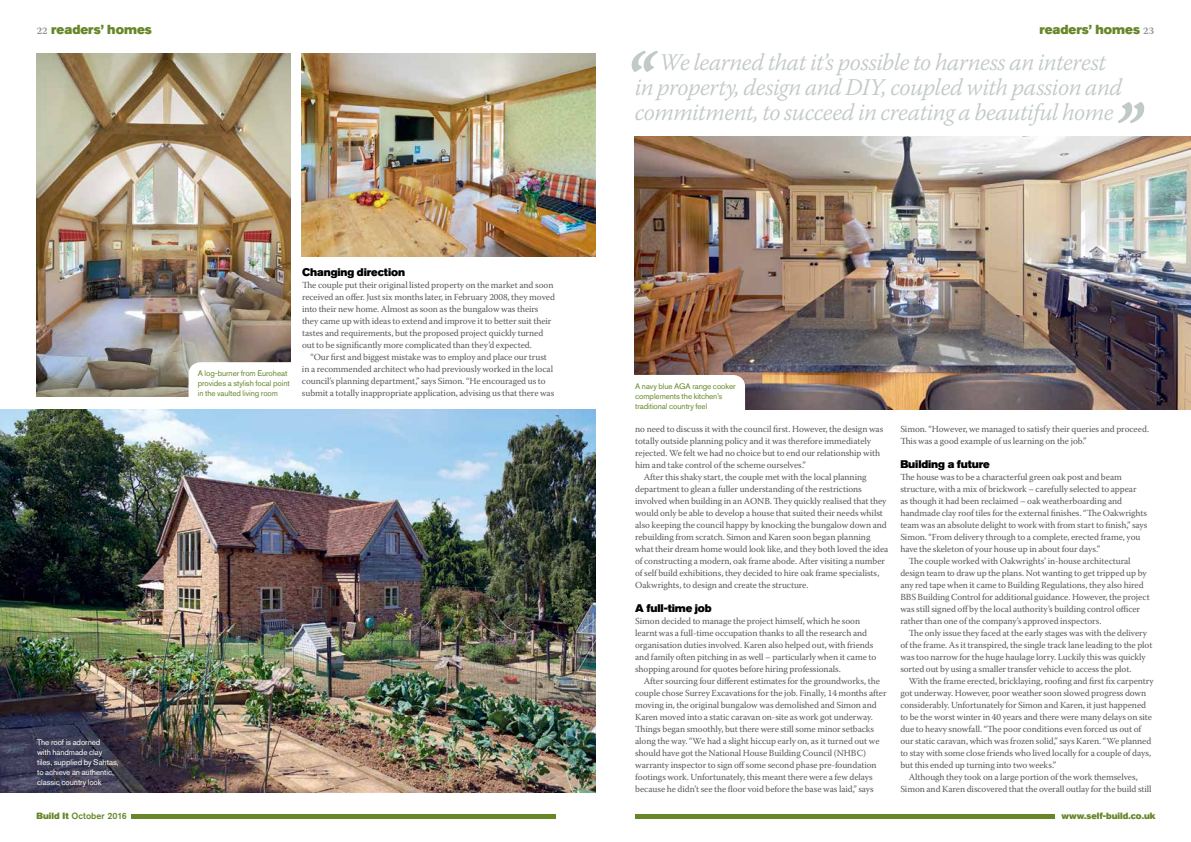
<style>
.page{position:relative;width:1191px;height:842px;background:#fff}
.page>*{position:absolute;margin:0;border:0;box-sizing:border-box;transform-origin:0 0}
.t1{font:italic 700 72px "Warnock Pro";color:#c2cac5}
.t2{font:italic 300 23.9px/24.8px "Warnock Pro";letter-spacing:-.02em;color:#c2cac5;text-align:center}
.t3{font:13px "Akzidenz Grotesk Std Super";color:#668728}
.t4{font:11px "Akzidenz Grotesk Std Super";letter-spacing:-.01em;color:#000}
.t5{font:9.2px/12px "Warnock Pro";letter-spacing:-.01em;color:#58595b}
.t6{font:9px "Akzidenz Grotesk Std Super";color:#668728}
.t7{font:500 9px "Akzidenz Grotesk Std";color:#668728}
.t8{font:8px/10px "Akzidenz Grotesk Std";letter-spacing:-.01em;color:#668728}
.t9{font:8px/10px "Akzidenz Grotesk Std";letter-spacing:-.01em;color:#fff}
.s1{font-family:"Warnock Pro";font-weight:700;font-size:10px;color:#939598}
.s2{font-family:"Akzidenz Grotesk Std Super";font-weight:400}
</style>
<div class="page">
<img style="left:635px;top:137px;width:556px;height:273px">
<img style="left:302px;top:54px;width:293px;height:202px">
<img style="left:37px;top:54px;width:254px;height:342px">
<img style="left:0;top:410px;width:595px;height:382px">
<hr style="left:635px;top:815px;width:419px;height:4px;background:#668728">
<hr style="left:131px;top:815px;width:425px;height:4px;background:#668728">
<svg style="left:189px;top:362px;width:102px;height:34px"></svg>
<svg style="left:635px;top:375px;width:110px;height:35px"></svg>
<p class="t3" style="left:37px;top:22px;width:117px"><span class="s1">22</span> readers’ homes</p>
<p class="t3" style="left:1039px;top:22px;width:116px">readers’ homes <span class="s1">23</span></p>
<p class="t8" style="left:198px;top:368px;width:93px">A log-burner from Euroheat provides a stylish focal point in the vaulted living room</p>
<p class="t4" style="left:302px;top:266px;width:105px">Changing direction</p>
<p class="t5" style="left:302px;top:279px;width:253px">The couple put their original listed property on the market and soon</p>
<p class="t5" style="left:302px;top:291px;width:255px">received an offer. Just six months later, in February 2008, they moved</p>
<p class="t5" style="left:302px;top:303px;width:238px">into their new home. Almost as soon as the bungalow was theirs</p>
<p class="t5" style="left:302px;top:315px;width:251px">they came up with ideas to extend and improve it to better suit their</p>
<p class="t5" style="left:302px;top:327px;width:243px">tastes and requirements, but the proposed project quickly turned</p>
<p class="t5" style="left:302px;top:339px;width:231px">out to be significantly more complicated than they’d expected.</p>
<p class="t5" style="left:310px;top:351px;width:238px">“Our first and biggest mistake was to employ and place our trust</p>
<p class="t5" style="left:302px;top:363px;width:252px">in a recommended architect who had previously worked in the local</p>
<p class="t5" style="left:302px;top:375px;width:245px">council’s planning department,” says Simon. “He encouraged us to</p>
<p class="t5" style="left:302px;top:387px;width:254px">submit a totally inappropriate application, advising us that there was</p>
<p class="t9" style="left:37px;top:737px;width:83px">The roof is adorned<br>with handmade clay tiles, supplied by Sahtas, to achieve an authentic, classic country look</p>
<p class="t7" style="left:37px;top:810px;width:92px"><span class="s2">Build It</span> October 2016</p>
<p class="t1" style="left:623px;top:33px;width:31px">‘‘</p>
<p class="t2" style="left:634px;top:49px;width:489px">We learned that it’s possible to harness an interest<br>in property, design and DIY, coupled with passion and commitment, to succeed in creating a beautiful home</p>
<p class="t1" style="left:1111px;top:85px;width:31px">’’</p>
<p class="t8" style="left:635px;top:382px;width:102px">A navy blue AGA range cooker complements the kitchen’s traditional country feel</p>
<p class="t5" style="left:635px;top:423px;width:250px">no need to discuss it with the council first. However, the design was</p>
<p class="t5" style="left:635px;top:435px;width:237px">totally outside planning policy and it was therefore immediately</p>
<p class="t5" style="left:635px;top:447px;width:246px">rejected. We felt we had no choice but to end our relationship with</p>
<p class="t5" style="left:635px;top:459px;width:172px">him and take control of the scheme ourselves.”</p>
<p class="t5" style="left:643px;top:471px;width:224px">After this shaky start, the couple met with the local planning</p>
<p class="t5" style="left:635px;top:483px;width:228px">department to glean a fuller understanding of the restrictions</p>
<p class="t5" style="left:635px;top:495px;width:253px">involved when building in an AONB. They quickly realised that they</p>
<p class="t5" style="left:635px;top:507px;width:249px">would only be able to develop a house that suited their needs whilst</p>
<p class="t5" style="left:635px;top:519px;width:253px">also keeping the council happy by knocking the bungalow down and</p>
<p class="t5" style="left:635px;top:531px;width:237px">rebuilding from scratch. Simon and Karen soon began planning</p>
<p class="t5" style="left:635px;top:543px;width:255px">what their dream home would look like, and they both loved the idea</p>
<p class="t5" style="left:635px;top:555px;width:251px">of constructing a modern, oak frame abode. After visiting a number</p>
<p class="t5" style="left:635px;top:567px;width:246px">of self build exhibitions, they decided to hire oak frame specialists,</p>
<p class="t5" style="left:635px;top:579px;width:175px">Oakwrights, to design and create the structure.</p>
<p class="t4" style="left:635px;top:602px;width:78px">A full-time job</p>
<p class="t5" style="left:635px;top:615px;width:226px">Simon decided to manage the project himself, which he soon</p>
<p class="t5" style="left:635px;top:627px;width:233px">learnt was a full-time occupation thanks to all the research and</p>
<p class="t5" style="left:635px;top:639px;width:240px">organisation duties involved. Karen also helped out, with friends</p>
<p class="t5" style="left:635px;top:651px;width:242px">and family often pitching in as well – particularly when it came to</p>
<p class="t5" style="left:635px;top:663px;width:207px">shopping around for quotes before hiring professionals.</p>
<p class="t5" style="left:643px;top:675px;width:238px">After sourcing four different estimates for the groundworks, the</p>
<p class="t5" style="left:635px;top:687px;width:253px">couple chose Surrey Excavations for the job. Finally, 14 months after</p>
<p class="t5" style="left:635px;top:699px;width:243px">moving in, the original bungalow was demolished and Simon and</p>
<p class="t5" style="left:635px;top:711px;width:239px">Karen moved into a static caravan on-site as work got underway.</p>
<p class="t5" style="left:635px;top:723px;width:240px">Things began smoothly, but there were still some minor setbacks</p>
<p class="t5" style="left:635px;top:735px;width:246px">along the way. “We had a slight hiccup early on, as it turned out we</p>
<p class="t5" style="left:635px;top:747px;width:232px">should have got the National House Building Council (NHBC)</p>
<p class="t5" style="left:635px;top:759px;width:243px">warranty inspector to sign off some second phase pre-foundation</p>
<p class="t5" style="left:635px;top:771px;width:239px">footings work. Unfortunately, this meant there were a few delays</p>
<p class="t5" style="left:635px;top:783px;width:240px">because he didn’t see the floor void before the base was laid,” says</p>
<p class="t5" style="left:900px;top:423px;width:250px">Simon. “However, we managed to satisfy their queries and proceed.<br>This was a good example of us learning on the job.”</p>
<p class="t4" style="left:900px;top:458px;width:91px">Building a future</p>
<p class="t5" style="left:900px;top:471px;width:223px">The house was to be a characterful green oak post and beam</p>
<p class="t5" style="left:900px;top:483px;width:238px">structure, with a mix of brickwork – carefully selected to appear</p>
<p class="t5" style="left:900px;top:495px;width:223px">as though it had been reclaimed – oak weatherboarding and</p>
<p class="t5" style="left:900px;top:507px;width:248px">handmade clay roof tiles for the external finishes. “The Oakwrights</p>
<p class="t5" style="left:900px;top:519px;width:248px">team was an absolute delight to work with from start to finish,” says</p>
<p class="t5" style="left:900px;top:531px;width:242px">Simon. “From delivery through to a complete, erected frame, you</p>
<p class="t5" style="left:900px;top:543px;width:201px">have the skeleton of your house up in about four days.”</p>
<p class="t5" style="left:909px;top:555px;width:223px">The couple worked with Oakwrights’ in-house architectural</p>
<p class="t5" style="left:900px;top:567px;width:248px">design team to draw up the plans. Not wanting to get tripped up by</p>
<p class="t5" style="left:900px;top:579px;width:245px">any red tape when it came to Building Regulations, they also hired</p>
<p class="t5" style="left:900px;top:591px;width:251px">BBS Building Control for additional guidance. However, the project</p>
<p class="t5" style="left:900px;top:603px;width:241px">was still signed off by the local authority’s building control officer</p>
<p class="t5" style="left:900px;top:615px;width:203px">rather than one of the company’s approved inspectors.</p>
<p class="t5" style="left:909px;top:627px;width:240px">The only issue they faced at the early stages was with the delivery</p>
<p class="t5" style="left:900px;top:639px;width:254px">of the frame. As it transpired, the single track lane leading to the plot</p>
<p class="t5" style="left:900px;top:651px;width:247px">was too narrow for the huge haulage lorry. Luckily this was quickly</p>
<p class="t5" style="left:900px;top:663px;width:233px">sorted out by using a smaller transfer vehicle to access the plot.</p>
<p class="t5" style="left:909px;top:675px;width:246px">With the frame erected, bricklaying, roofing and first fix carpentry</p>
<p class="t5" style="left:900px;top:687px;width:247px">got underway. However, poor weather soon slowed progress down</p>
<p class="t5" style="left:900px;top:699px;width:247px">considerably. Unfortunately for Simon and Karen, it just happened</p>
<p class="t5" style="left:900px;top:711px;width:253px">to be the worst winter in 40 years and there were many delays on site</p>
<p class="t5" style="left:900px;top:723px;width:242px">due to heavy snowfall. “The poor conditions even forced us out of</p>
<p class="t5" style="left:900px;top:735px;width:253px">our static caravan, which was frozen solid,” says Karen. “We planned</p>
<p class="t5" style="left:900px;top:747px;width:252px">to stay with some close friends who lived locally for a couple of days,</p>
<p class="t5" style="left:900px;top:759px;width:157px">but this ended up turning into two weeks.”</p>
<p class="t5" style="left:909px;top:771px;width:230px">Although they took on a large portion of the work themselves,</p>
<p class="t5" style="left:900px;top:783px;width:253px">Simon and Karen discovered that the overall outlay for the build still</p>
<p class="t6" style="left:1061px;top:811px;width:96px">www.self-build.co.uk</p>
</div>
